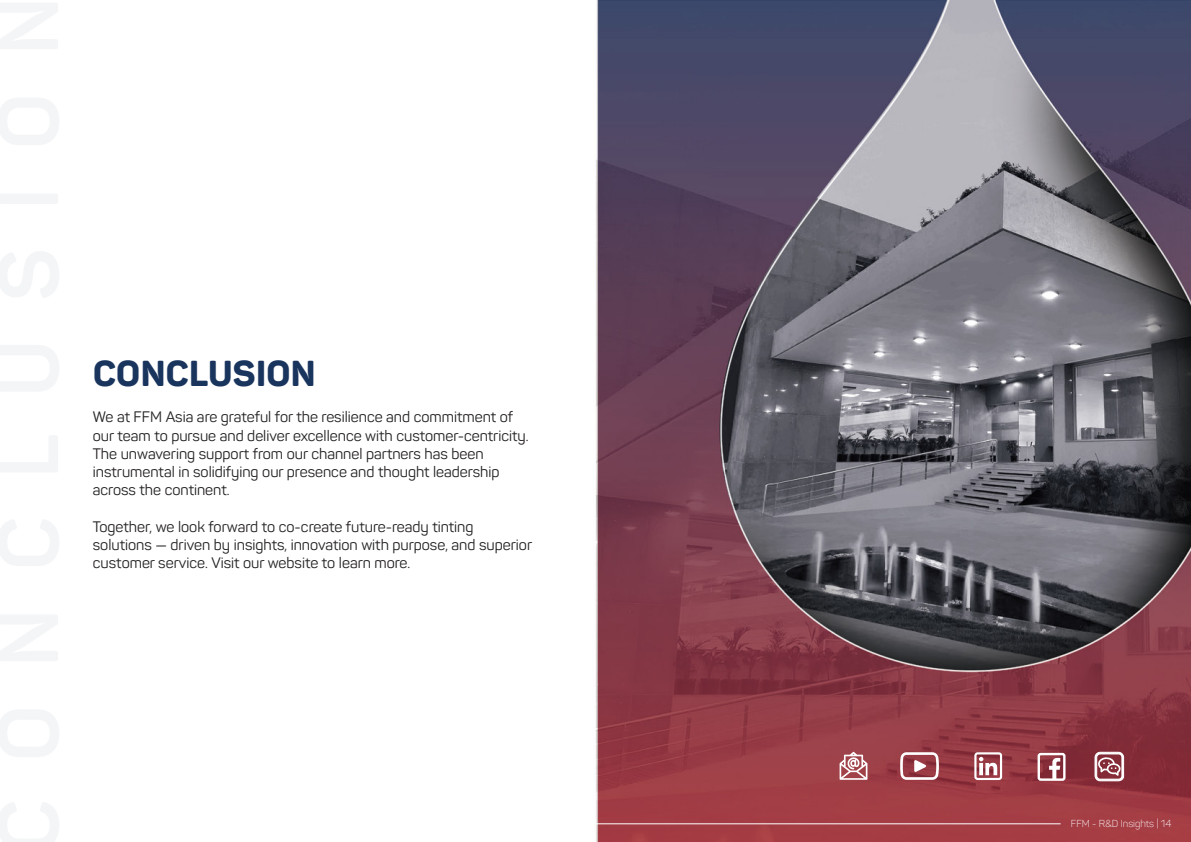
<style>
.page{position:relative;width:1191px;height:842px;background:#fff}
.page>*{position:absolute;margin:0;border:0;box-sizing:border-box;transform-origin:0 0}
.t1{font:800 35.6px "Panton";letter-spacing:.01em;color:#19345d}
.t2{font:15px/18.3px "Panton";color:#231f20}
.t3{font:300 10px "Panton";color:#fff}
</style>
<div class="page">
<img style="left:595px;top:0;width:596px;height:842px">
<svg style="left:900px;top:752px;width:39px;height:28px"></svg>
<svg style="left:974px;top:752px;width:28px;height:28px"></svg>
<svg style="left:839px;top:752px;width:28px;height:28px"></svg>
<svg style="left:1049px;top:758px;width:11px;height:20px"></svg>
<div style="left:1037px;top:753px;width:28px;height:28px;border:2px solid #fff;border-radius:2px"></div>
<hr style="left:478px;top:823px;width:582px;height:1px;background:#fff">
<svg style="left:1094px;top:752px;width:30px;height:29px"></svg>
<h1 class="t1" style="left:93px;top:351px;width:224px">CONCLUSION</h1>
<p class="t2" style="left:93px;top:408px;width:437px">We at FFM Asia are grateful for the resilience and commitment of our team to pursue and deliver excellence with customer-centricity.<br>The unwavering support from our channel partners has been instrumental in solidifying our presence and thought leadership across the continent.</p>
<p class="t2" style="left:93px;top:517px;width:441px">Together, we look forward to co-create future-ready tinting solutions — driven by insights, innovation with purpose, and superior customer service. Visit our website to learn more.</p>
<p class="t3" style="left:1070px;top:817px;width:102px">FFM - R&amp;D Insights | 14</p>
</div>
